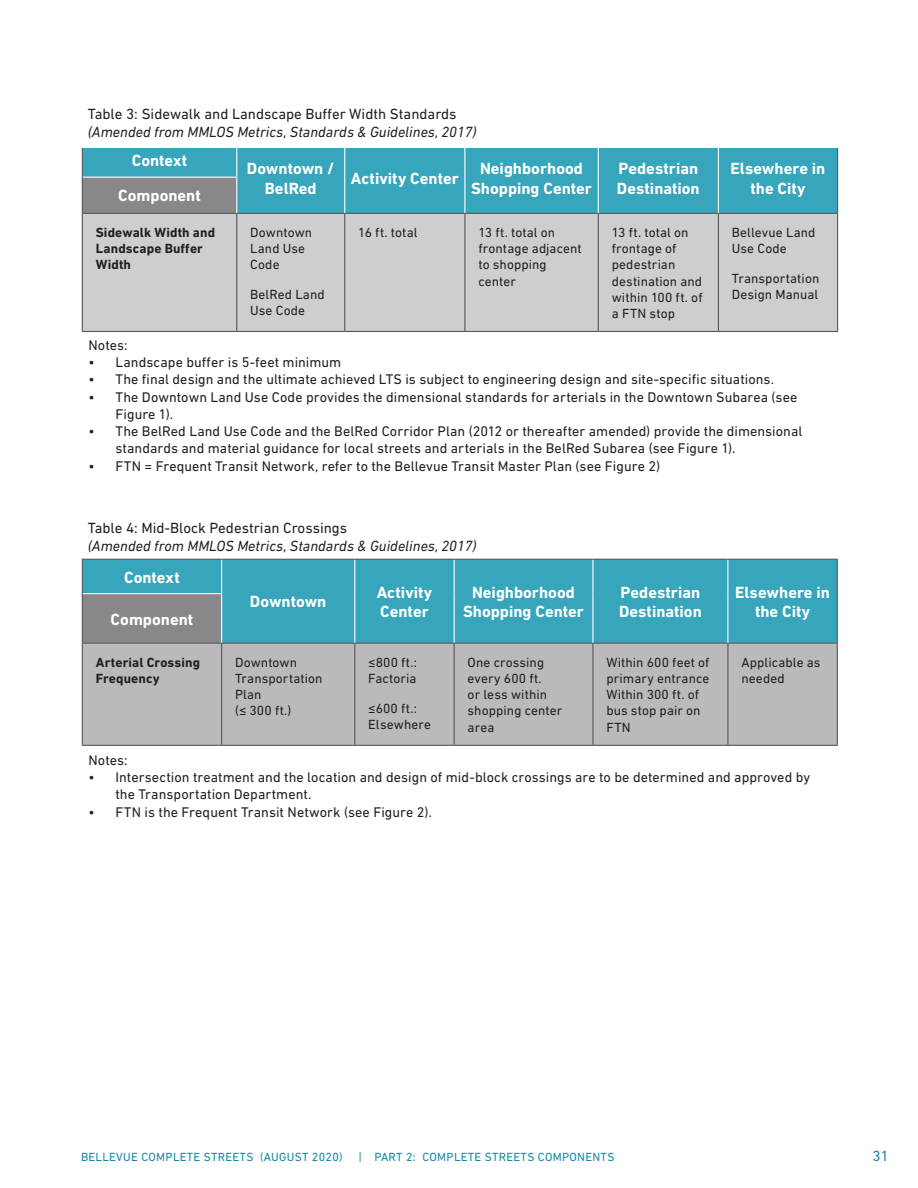
<style>
.page{position:relative;width:918px;height:1188px;background:#fff}
.page>*{position:absolute;margin:0;border:0;box-sizing:border-box;transform-origin:0 0}
.t1{font:700 16.5px/19.5px "DIN Next LT Pro";color:#fff;text-align:center}
.t2{font:italic 15px "DIN Next LT Pro";color:#231f20}
.t3{font:15px "DIN Next LT Pro";color:#231f20}
.t4{font:15px "DIN Next LT Pro";color:#1588a6}
.t5{font:14.25px/17.2px "DIN Next LT Pro";letter-spacing:.005em;color:#231f20}
.t6{font:13.5px/16.2px "DIN Next LT Pro";letter-spacing:.005em;color:#231f20}
.t7{font:700 13.5px/16.2px "DIN Next LT Pro";letter-spacing:.01em;color:#231f20}
.t8{font:12px "DIN Next LT Pro";letter-spacing:.025em;color:#1588a6}
</style>
<div class="page">
<div style="left:83px;top:148px;width:754px;height:65px;background:#37a5bc"></div>
<div style="left:82px;top:177px;width:155px;height:36px;background:#89878a"></div>
<div style="left:83px;top:214px;width:754px;height:117px;background:#cecdcf"></div>
<hr style="left:82px;top:214px;width:1px;height:117px;background:#57585a">
<hr style="left:236px;top:214px;width:1px;height:117px;background:#57585a">
<hr style="left:344px;top:214px;width:1px;height:117px;background:#57585a">
<hr style="left:464px;top:214px;width:1px;height:117px;background:#57585a">
<hr style="left:598px;top:214px;width:1px;height:117px;background:#57585a">
<hr style="left:718px;top:214px;width:1px;height:117px;background:#57585a">
<hr style="left:837px;top:214px;width:1px;height:117px;background:#57585a">
<hr style="left:82px;top:331px;width:155px;height:1px;background:#57585a">
<hr style="left:237px;top:331px;width:108px;height:1px;background:#57585a">
<hr style="left:345px;top:331px;width:120px;height:1px;background:#57585a">
<hr style="left:465px;top:331px;width:133px;height:1px;background:#57585a">
<hr style="left:598px;top:331px;width:120px;height:1px;background:#57585a">
<hr style="left:718px;top:331px;width:120px;height:1px;background:#57585a">
<hr style="left:82px;top:143px;width:1px;height:34px;background:#57585a">
<hr style="left:837px;top:143px;width:1px;height:34px;background:#57585a">
<hr style="left:82px;top:177px;width:1px;height:36px;background:#57585a">
<hr style="left:837px;top:177px;width:1px;height:36px;background:#57585a">
<hr style="left:82px;top:213px;width:155px;height:1px;background:#57585a">
<hr style="left:237px;top:213px;width:108px;height:1px;background:#57585a">
<hr style="left:345px;top:213px;width:120px;height:1px;background:#57585a">
<hr style="left:465px;top:213px;width:133px;height:1px;background:#57585a">
<hr style="left:598px;top:213px;width:120px;height:1px;background:#57585a">
<hr style="left:718px;top:213px;width:120px;height:1px;background:#57585a">
<hr style="left:236px;top:143px;width:1px;height:34px;background:#fff">
<hr style="left:344px;top:143px;width:1px;height:34px;background:#fff">
<hr style="left:464px;top:143px;width:1px;height:34px;background:#fff">
<hr style="left:598px;top:143px;width:1px;height:34px;background:#fff">
<hr style="left:718px;top:143px;width:1px;height:34px;background:#fff">
<hr style="left:83px;top:177px;width:154px;height:1px;background:#fff">
<hr style="left:236px;top:178px;width:1px;height:35px;background:#fff">
<hr style="left:344px;top:177px;width:1px;height:36px;background:#fff">
<hr style="left:464px;top:177px;width:1px;height:36px;background:#fff">
<hr style="left:598px;top:177px;width:1px;height:36px;background:#fff">
<hr style="left:718px;top:177px;width:1px;height:36px;background:#fff">
<div style="left:83px;top:560px;width:754px;height:83px;background:#37a5bc"></div>
<div style="left:82px;top:594px;width:140px;height:49px;background:#89878a"></div>
<div style="left:83px;top:644px;width:754px;height:101px;background:#bbb9bb"></div>
<hr style="left:82px;top:644px;width:1px;height:101px;background:#57585a">
<hr style="left:221px;top:644px;width:1px;height:101px;background:#57585a">
<hr style="left:354px;top:644px;width:1px;height:101px;background:#57585a">
<hr style="left:454px;top:644px;width:1px;height:101px;background:#57585a">
<hr style="left:592px;top:644px;width:1px;height:101px;background:#57585a">
<hr style="left:727px;top:644px;width:1px;height:101px;background:#57585a">
<hr style="left:837px;top:644px;width:1px;height:101px;background:#57585a">
<hr style="left:82px;top:745px;width:140px;height:1px;background:#57585a">
<hr style="left:222px;top:745px;width:133px;height:1px;background:#57585a">
<hr style="left:355px;top:745px;width:99px;height:1px;background:#57585a">
<hr style="left:454px;top:745px;width:139px;height:1px;background:#57585a">
<hr style="left:593px;top:745px;width:135px;height:1px;background:#57585a">
<hr style="left:728px;top:745px;width:110px;height:1px;background:#57585a">
<hr style="left:82px;top:559px;width:140px;height:1px;background:#57585a">
<hr style="left:82px;top:560px;width:1px;height:34px;background:#57585a">
<hr style="left:222px;top:559px;width:133px;height:1px;background:#57585a">
<hr style="left:355px;top:559px;width:99px;height:1px;background:#57585a">
<hr style="left:454px;top:559px;width:139px;height:1px;background:#57585a">
<hr style="left:593px;top:559px;width:135px;height:1px;background:#57585a">
<hr style="left:728px;top:559px;width:110px;height:1px;background:#57585a">
<hr style="left:837px;top:560px;width:1px;height:34px;background:#57585a">
<hr style="left:82px;top:594px;width:1px;height:49px;background:#57585a">
<hr style="left:837px;top:594px;width:1px;height:49px;background:#57585a">
<hr style="left:82px;top:643px;width:140px;height:1px;background:#57585a">
<hr style="left:222px;top:643px;width:133px;height:1px;background:#57585a">
<hr style="left:355px;top:643px;width:99px;height:1px;background:#57585a">
<hr style="left:454px;top:643px;width:139px;height:1px;background:#57585a">
<hr style="left:593px;top:643px;width:135px;height:1px;background:#57585a">
<hr style="left:728px;top:643px;width:110px;height:1px;background:#57585a">
<hr style="left:221px;top:560px;width:1px;height:33px;background:#fff">
<hr style="left:354px;top:560px;width:1px;height:34px;background:#fff">
<hr style="left:454px;top:560px;width:1px;height:34px;background:#fff">
<hr style="left:592px;top:560px;width:1px;height:34px;background:#fff">
<hr style="left:727px;top:560px;width:1px;height:34px;background:#fff">
<hr style="left:83px;top:593px;width:139px;height:1px;background:#fff">
<hr style="left:221px;top:594px;width:1px;height:49px;background:#fff">
<hr style="left:354px;top:594px;width:1px;height:49px;background:#fff">
<hr style="left:454px;top:594px;width:1px;height:49px;background:#fff">
<hr style="left:592px;top:594px;width:1px;height:49px;background:#fff">
<hr style="left:727px;top:594px;width:1px;height:49px;background:#fff">
<p class="t3" style="left:88px;top:105px;width:370px">Table 3: Sidewalk and Landscape Buffer Width Standards</p>
<p class="t2" style="left:88px;top:123px;width:390px">(Amended from MMLOS Metrics, Standards &amp; Guidelines, 2017)</p>
<p class="t1" style="left:132px;top:151px;width:57px">Context</p>
<p class="t1" style="left:247px;top:159px;width:89px">Downtown /<br>BelRed</p>
<p class="t1" style="left:351px;top:169px;width:109px">Activity Center</p>
<p class="t1" style="left:471px;top:159px;width:122px">Neighborhood<br>Shopping Center</p>
<p class="t1" style="left:617px;top:159px;width:84px;text-align:left">Pedestrian<br>Destination</p>
<p class="t1" style="left:731px;top:159px;width:96px">Elsewhere in the City</p>
<p class="t1" style="left:118px;top:186px;width:84px">Component</p>
<p class="t7" style="left:96px;top:224px;width:121px">Sidewalk Width and<br>Landscape Buffer<br>Width</p>
<p class="t6" style="left:250px;top:224px;width:64px">Downtown<br>Land Use<br>Code</p>
<p class="t6" style="left:250px;top:286px;width:76px">BelRed Land<br>Use Code</p>
<p class="t6" style="left:358px;top:224px;width:61px">16 ft. total</p>
<p class="t6" style="left:478px;top:224px;width:105px">13 ft. total on frontage adjacent to shopping center</p>
<p class="t6" style="left:612px;top:224px;width:92px">13 ft. total on frontage of pedestrian destination and within 100 ft. of a FTN stop</p>
<p class="t6" style="left:732px;top:224px;width:85px">Bellevue Land<br>Use Code</p>
<p class="t6" style="left:732px;top:270px;width:89px">Transportation<br>Design Manual</p>
<p class="t5" style="left:88px;top:336px;width:41px">Notes:</p>
<p class="t5" style="left:88px;top:354px;width:254px">• Landscape buffer is 5-feet minimum</p>
<p class="t5" style="left:88px;top:371px;width:687px">• The final design and the ultimate achieved LTS is subject to engineering design and site-specific situations.</p>
<p class="t5" style="left:116px;top:388px;width:683px;text-indent:-27px">• The Downtown Land Use Code provides the dimensional standards for arterials in the Downtown Subarea (see<br>Figure 1).</p>
<p class="t5" style="left:116px;top:423px;width:688px;text-indent:-27px">• The BelRed Land Use Code and the BelRed Corridor Plan (2012 or thereafter amended) provide the dimensional standards and material guidance for local streets and arterials in the BelRed Subarea (see Figure 1).</p>
<p class="t5" style="left:88px;top:457px;width:573px">• FTN = Frequent Transit Network, refer to the Bellevue Transit Master Plan (see Figure 2)</p>
<p class="t3" style="left:88px;top:519px;width:261px">Table 4: Mid-Block Pedestrian Crossings</p>
<p class="t2" style="left:88px;top:537px;width:390px">(Amended from MMLOS Metrics, Standards &amp; Guidelines, 2017)</p>
<p class="t1" style="left:124px;top:567px;width:57px">Context</p>
<p class="t1" style="left:250px;top:592px;width:78px">Downtown</p>
<p class="t1" style="left:377px;top:582px;width:57px;text-align:left">Activity<br>Center</p>
<p class="t1" style="left:463px;top:582px;width:122px">Neighborhood<br>Shopping Center</p>
<p class="t1" style="left:619px;top:582px;width:84px;text-align:left">Pedestrian<br>Destination</p>
<p class="t1" style="left:735px;top:582px;width:96px">Elsewhere in the City</p>
<p class="t1" style="left:111px;top:609px;width:84px">Component</p>
<p class="t7" style="left:96px;top:654px;width:106px">Arterial Crossing<br>Frequency</p>
<p class="t6" style="left:235px;top:654px;width:89px">Downtown<br>Transportation<br>Plan<br>(≤ 300 ft.)</p>
<p class="t6" style="left:368px;top:654px;width:50px">≤800 ft.:<br>Factoria</p>
<p class="t6" style="left:468px;top:654px;width:96px">One crossing every 600 ft.<br>or less within shopping center area</p>
<p class="t6" style="left:606px;top:654px;width:105px">Within 600 feet of primary entrance<br>Within 300 ft. of bus stop pair on<br>FTN</p>
<p class="t6" style="left:741px;top:654px;width:81px">Applicable as needed</p>
<p class="t6" style="left:368px;top:700px;width:64px">≤600 ft.:<br>Elsewhere</p>
<p class="t5" style="left:88px;top:751px;width:41px">Notes:</p>
<p class="t5" style="left:116px;top:768px;width:696px;text-indent:-27px">• Intersection treatment and the location and design of mid-block crossings are to be determined and approved by the Transportation Department.</p>
<p class="t5" style="left:88px;top:803px;width:345px">• FTN is the Frequent Transit Network (see Figure 2).</p>
<p class="t8" style="left:81px;top:1150px;width:263px">BELLEVUE COMPLETE STREETS (AUGUST 2020)</p>
<p class="t8" style="left:358px;top:1150px;width:258px">| PART 2: COMPLETE STREETS COMPONENTS</p>
<p class="t4" style="left:872px;top:1147px;width:18px">31</p>
</div>
